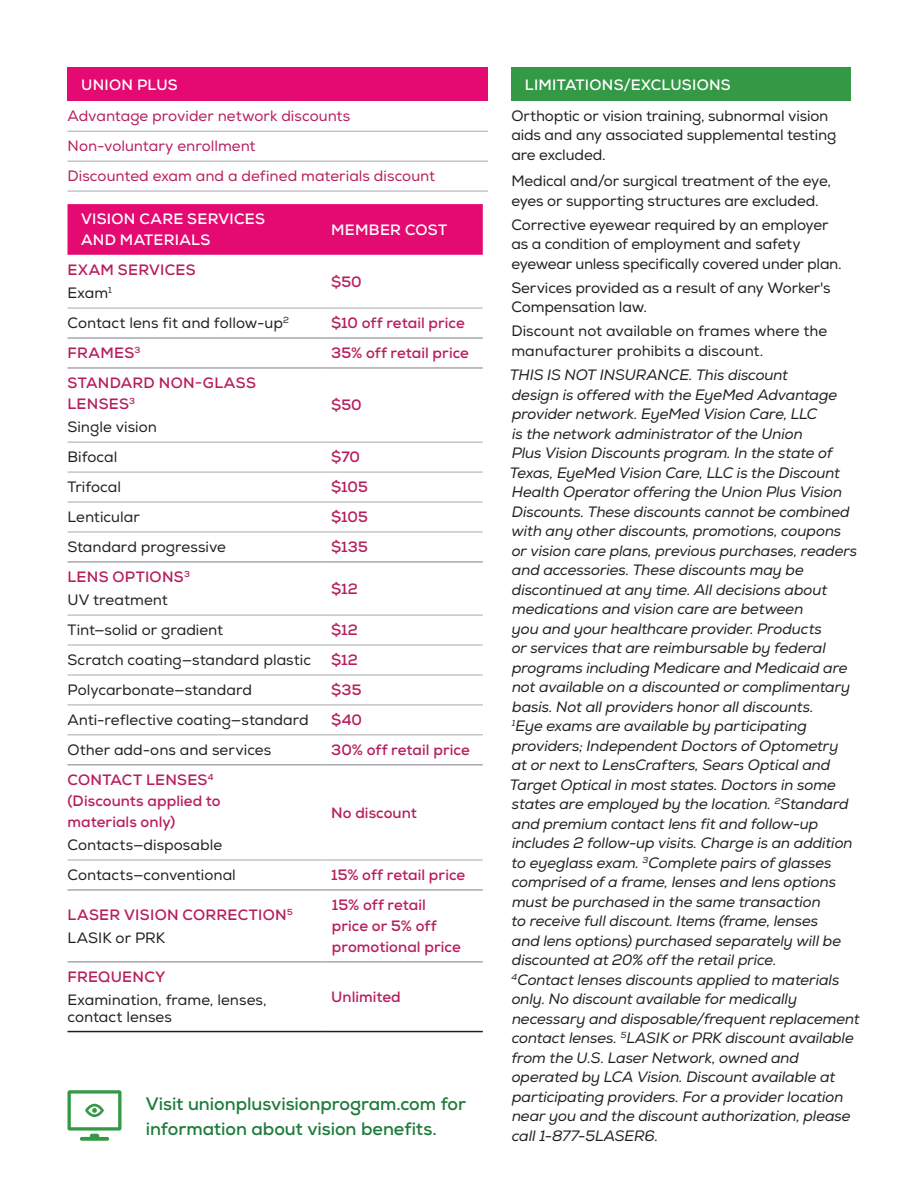
<style>
.page{position:relative;width:918px;height:1188px;background:#fff}
.page>*{position:absolute;margin:0;border:0;box-sizing:border-box;transform-origin:0 0}
.Intro__1875_SB_Web_C{font:700 18px/25.5px "Nexa";letter-spacing:-.005em;color:#1e7b3c}
.Disclaimer{font:italic 15px/19.5px "Nexa";letter-spacing:-.01em;color:#231f20}
.Body_10_14{font:15px/19.5px "Nexa";letter-spacing:-.01em;color:#231f20}
.Chart_text{font:15px/16.5px "Nexa";color:#231f20}
.Chart_cost{font:700 15px/21px "Nexa";letter-spacing:.005em;color:#b71e5d}
.Chart-_Subhead_Cost{font:700 15px/21px "Nexa";letter-spacing:.02em;color:#b71e5d}
.Intro__1875_SB_Chart{font:15px "Nexa";color:#b71e5d}
.Chart_header{font:700 15px/21px "Nexa";letter-spacing:.02em;color:#fff}
</style>
<div class="page">
<div style="left:68px;top:68px;width:420px;height:33px;background:#e50a71"></div>
<svg style="left:68px;top:130px;width:420px;height:61px"></svg>
<hr style="left:68px;top:131px;width:420px;height:1px;background:#a8a9ad">
<hr style="left:68px;top:161px;width:420px;height:1px;background:#a8a9ad">
<hr style="left:68px;top:191px;width:420px;height:1px;background:#a8a9ad">
<div style="left:68px;top:204px;width:415px;height:51px;background:#e50a71"></div>
<svg style="left:68px;top:307px;width:415px;height:724px"></svg>
<hr style="left:68px;top:442px;width:257px;height:1px;background:#a8a9ad">
<hr style="left:325px;top:442px;width:158px;height:1px;background:#a8a9ad">
<hr style="left:325px;top:472px;width:158px;height:1px;background:#a8a9ad">
<hr style="left:68px;top:615px;width:257px;height:1px;background:#a8a9ad">
<hr style="left:325px;top:615px;width:158px;height:1px;background:#a8a9ad">
<hr style="left:68px;top:645px;width:257px;height:1px;background:#a8a9ad">
<hr style="left:325px;top:645px;width:158px;height:1px;background:#a8a9ad">
<hr style="left:325px;top:675px;width:158px;height:1px;background:#a8a9ad">
<hr style="left:68px;top:860px;width:257px;height:1px;background:#a8a9ad">
<hr style="left:325px;top:860px;width:158px;height:1px;background:#a8a9ad">
<hr style="left:68px;top:1031px;width:257px;height:1px;background:#231f20">
<hr style="left:325px;top:1031px;width:158px;height:1px;background:#231f20">
<hr style="left:68px;top:532px;width:257px;height:1px;background:#a8a9ad">
<hr style="left:325px;top:532px;width:158px;height:1px;background:#a8a9ad">
<hr style="left:68px;top:705px;width:257px;height:1px;background:#a8a9ad">
<hr style="left:325px;top:705px;width:158px;height:1px;background:#a8a9ad">
<hr style="left:68px;top:337px;width:257px;height:2px;background:#a8a9ad">
<hr style="left:325px;top:337px;width:158px;height:2px;background:#a8a9ad">
<hr style="left:68px;top:367px;width:257px;height:2px;background:#a8a9ad">
<hr style="left:325px;top:367px;width:158px;height:2px;background:#a8a9ad">
<hr style="left:68px;top:308px;width:257px;height:1px;background:#a8a9ad">
<hr style="left:325px;top:308px;width:158px;height:1px;background:#a8a9ad">
<hr style="left:68px;top:472px;width:257px;height:1px;background:#a8a9ad">
<hr style="left:68px;top:502px;width:257px;height:1px;background:#a8a9ad">
<hr style="left:325px;top:502px;width:158px;height:1px;background:#a8a9ad">
<hr style="left:68px;top:561px;width:257px;height:2px;background:#a8a9ad">
<hr style="left:325px;top:561px;width:158px;height:2px;background:#a8a9ad">
<hr style="left:68px;top:675px;width:257px;height:1px;background:#a8a9ad">
<hr style="left:68px;top:735px;width:257px;height:1px;background:#a8a9ad">
<hr style="left:325px;top:735px;width:158px;height:1px;background:#a8a9ad">
<hr style="left:68px;top:764px;width:257px;height:2px;background:#a8a9ad">
<hr style="left:325px;top:764px;width:158px;height:2px;background:#a8a9ad">
<hr style="left:68px;top:961px;width:257px;height:2px;background:#a8a9ad">
<hr style="left:325px;top:961px;width:158px;height:2px;background:#a8a9ad">
<hr style="left:68px;top:889px;width:257px;height:2px;background:#a8a9ad">
<hr style="left:325px;top:889px;width:158px;height:2px;background:#a8a9ad">
<div style="left:511px;top:68px;width:339px;height:33px;background:#339945"></div>
<svg style="left:67px;top:1090px;width:54px;height:51px"></svg>
<h2 class="Chart_header" style="left:81px;top:74px;width:98px">UNION PLUS</h2>
<p class="Intro__1875_SB_Chart" style="left:67px;top:107px;width:284px">Advantage provider network discounts</p>
<p class="Intro__1875_SB_Chart" style="left:67px;top:137px;width:190px">Non-voluntary enrollment</p>
<p class="Intro__1875_SB_Chart" style="left:67px;top:167px;width:369px">Discounted exam and a defined materials discount</p>
<h2 class="Chart_header" style="left:81px;top:209px;width:185px">VISION CARE SERVICES<br>AND MATERIALS</h2>
<h2 class="Chart_header" style="left:331px;top:219px;width:118px">MEMBER COST</h2>
<h3 class="Chart-_Subhead_Cost" style="left:68px;top:259px;width:130px">EXAM SERVICES</h3>
<p class="Chart_text" style="left:67px;top:285px;width:46px">Exam<sup>1</sup></p>
<p class="Chart_cost" style="left:331px;top:271px;width:32px">$50</p>
<p class="Chart_text" style="left:68px;top:315px;width:223px">Contact lens fit and follow-up<sup>2</sup></p>
<p class="Chart_cost" style="left:331px;top:313px;width:135px">$10 off retail price</p>
<h3 class="Chart-_Subhead_Cost" style="left:68px;top:343px;width:74px">FRAMES<sup>3</sup></h3>
<p class="Chart_cost" style="left:331px;top:343px;width:139px">35% off retail price</p>
<h3 class="Chart-_Subhead_Cost" style="left:68px;top:372px;width:190px">STANDARD NON-GLASS<br>LENSES<sup>3</sup></h3>
<p class="Chart_text" style="left:68px;top:419px;width:91px">Single vision</p>
<p class="Chart_cost" style="left:331px;top:395px;width:32px">$50</p>
<p class="Chart_text" style="left:68px;top:449px;width:51px">Bifocal</p>
<p class="Chart_cost" style="left:331px;top:447px;width:30px">$70</p>
<p class="Chart_text" style="left:68px;top:479px;width:55px">Trifocal</p>
<p class="Chart_cost" style="left:331px;top:477px;width:38px">$105</p>
<p class="Chart_text" style="left:68px;top:509px;width:74px">Lenticular</p>
<p class="Chart_cost" style="left:331px;top:507px;width:38px">$105</p>
<p class="Chart_text" style="left:68px;top:539px;width:160px">Standard progressive</p>
<p class="Chart_cost" style="left:331px;top:537px;width:38px">$135</p>
<h3 class="Chart-_Subhead_Cost" style="left:68px;top:566px;width:124px">LENS OPTIONS<sup>3</sup></h3>
<p class="Chart_text" style="left:68px;top:592px;width:102px">UV treatment</p>
<p class="Chart_cost" style="left:331px;top:578px;width:28px">$12</p>
<p class="Chart_text" style="left:68px;top:622px;width:157px">Tint—solid or gradient</p>
<p class="Chart_cost" style="left:331px;top:620px;width:28px">$12</p>
<p class="Chart_text" style="left:68px;top:652px;width:245px">Scratch coating—standard plastic</p>
<p class="Chart_cost" style="left:331px;top:650px;width:28px">$12</p>
<p class="Chart_text" style="left:68px;top:682px;width:186px">Polycarbonate—standard</p>
<p class="Chart_cost" style="left:331px;top:680px;width:32px">$35</p>
<p class="Chart_text" style="left:68px;top:712px;width:243px">Anti-reflective coating—standard</p>
<p class="Chart_cost" style="left:331px;top:709px;width:33px">$40</p>
<p class="Chart_text" style="left:68px;top:742px;width:205px">Other add-ons and services</p>
<p class="Chart_cost" style="left:331px;top:739px;width:140px">30% off retail price</p>
<h3 class="Chart-_Subhead_Cost" style="left:67px;top:769px;width:155px">CONTACT LENSES<sup>4 </sup>(Discounts applied to materials only)</h3>
<p class="Chart_text" style="left:67px;top:837px;width:156px">Contacts—disposable</p>
<p class="Chart_cost" style="left:331px;top:802px;width:87px">No discount</p>
<p class="Chart_text" style="left:67px;top:867px;width:170px">Contacts—conventional</p>
<p class="Chart_cost" style="left:331px;top:865px;width:136px">15% off retail price</p>
<h3 class="Chart-_Subhead_Cost" style="left:68px;top:904px;width:227px">LASER VISION CORRECTION<sup>5</sup></h3>
<p class="Chart_text" style="left:68px;top:930px;width:99px">LASIK or PRK</p>
<p class="Chart_cost" style="left:332px;top:894px;width:130px">15% off retail price or 5% off promotional price</p>
<h3 class="Chart-_Subhead_Cost" style="left:68px;top:966px;width:99px">FREQUENCY</h3>
<p class="Chart_text" style="left:68px;top:992px;width:201px">Examination, frame, lenses, contact lenses</p>
<p class="Chart_cost" style="left:331px;top:986px;width:71px">Unlimited</p>
<h2 class="Intro__1875_SB_Web_C" style="left:146px;top:1091px;width:322px">Visit unionplusvisionprogram.com for information about vision benefits.</h2>
<h2 class="Chart_header" style="left:525px;top:74px;width:207px">LIMITATIONS/EXCLUSIONS</h2>
<p class="Body_10_14" style="left:511px;top:106px;width:326px">Orthoptic or vision training, subnormal vision aids and any associated supplemental testing are excluded.</p>
<p class="Body_10_14" style="left:511px;top:171px;width:321px">Medical and/or surgical treatment of the eye, eyes or supporting structures are excluded.</p>
<p class="Body_10_14" style="left:511px;top:215px;width:332px">Corrective eyewear required by an employer as a condition of employment and safety eyewear unless specifically covered under plan.</p>
<p class="Body_10_14" style="left:511px;top:278px;width:321px">Services provided as a result of any Worker's<br>Compensation law.</p>
<p class="Body_10_14" style="left:511px;top:321px;width:317px">Discount not available on frames where the manufacturer prohibits a discount.</p>
<p class="Disclaimer" style="left:510px;top:366px;width:351px">THIS IS NOT INSURANCE. This discount<br>design is offered with the EyeMed Advantage provider network. EyeMed Vision Care, LLC<br>is the network administrator of the Union<br>Plus Vision Discounts program. In the state of Texas, EyeMed Vision Care, LLC is the Discount Health Operator offering the Union Plus Vision Discounts. These discounts cannot be combined with any other discounts, promotions, coupons<br>or vision care plans, previous purchases, readers and accessories. These discounts may be discontinued at any time. All decisions about medications and vision care are between<br>you and your healthcare provider. Products<br>or services that are reimbursable by federal programs including Medicare and Medicaid are not available on a discounted or complimentary basis. Not all providers honor all discounts.<br><sup>1</sup>Eye exams are available by participating providers; Independent Doctors of Optometry<br>at or next to LensCrafters, Sears Optical and Target Optical in most states. Doctors in some states are employed by the location. <sup>2</sup>Standard and premium contact lens fit and follow-up includes 2 follow-up visits. Charge is an addition to eyeglass exam. <sup>3</sup>Complete pairs of glasses comprised of a frame, lenses and lens options must be purchased in the same transaction<br>to receive full discount. Items (frame, lenses<br>and lens options) purchased separately will be discounted at 20% off the retail price.<br><sup>4</sup>Contact lenses discounts applied to materials only. No discount available for medically necessary and disposable/frequent replacement contact lenses. <sup>5</sup>LASIK or PRK discount available from the U.S. Laser Network, owned and operated by LCA Vision. Discount available at participating providers. For a provider location near you and the discount authorization, please call 1-877-5LASER6.</p>
</div>
